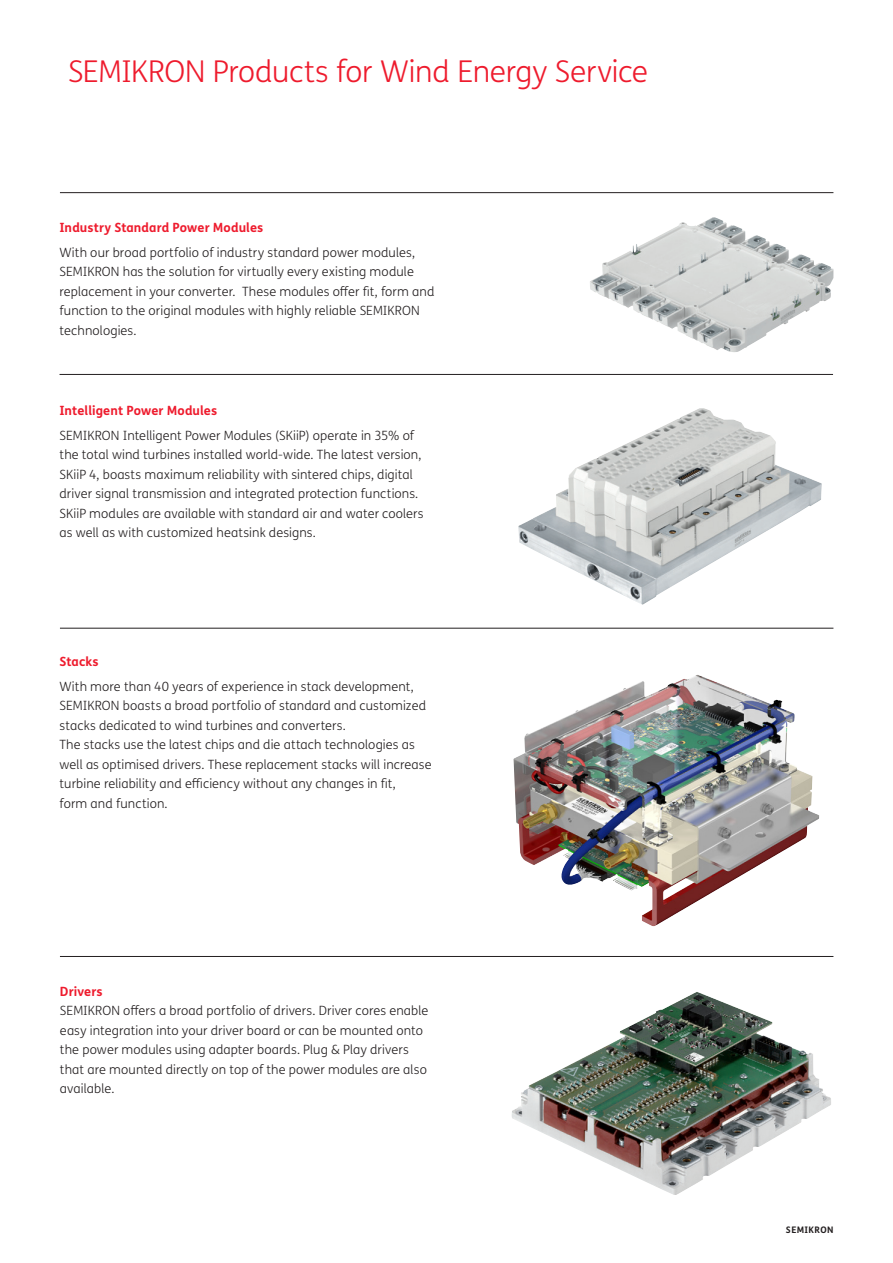
<style>
.page{position:relative;width:893px;height:1263px;background:#fff}
.page>*{position:absolute;margin:0;border:0;box-sizing:border-box;transform-origin:0 0}
.t1{font:300 30px "FS Me Pro";letter-spacing:-.01em;color:#ee1b2d}
.t2{font:300 12.75px/19.5px "FS Me Pro";letter-spacing:.01em;color:#231f20}
.t3{font:700 12.75px "FS Me Pro";letter-spacing:.005em;color:#ee1b2d}
.t4{font:700 9px "FS Me Pro";letter-spacing:.035em;color:#231f20}
</style>
<div class="page">
<hr style="left:60px;top:192px;width:773px;height:1px;background:#231f20">
<hr style="left:60px;top:374px;width:773px;height:1px;background:#231f20">
<hr style="left:60px;top:628px;width:773px;height:1px;background:#231f20">
<hr style="left:60px;top:956px;width:773px;height:1px;background:#231f20">
<img style="left:590px;top:217px;width:133px;height:133px">
<img style="left:518px;top:408px;width:304px;height:196px">
<img style="left:514px;top:675px;width:306px;height:251px">
<img style="left:512px;top:992px;width:319px;height:203px">
<h1 class="t1" style="left:68px;top:51px;width:581px">SEMIKRON Products for Wind Energy Service</h1>
<p class="t3" style="left:60px;top:217px;width:205px">Industry Standard Power Modules</p>
<p class="t2" style="left:60px;top:242px;width:376px">With our broad portfolio of industry standard power modules, SEMIKRON has the solution for virtually every existing module replacement in your converter. These modules offer fit, form and function to the original modules with highly reliable SEMIKRON technologies.</p>
<p class="t3" style="left:60px;top:400px;width:159px">Intelligent Power Modules</p>
<p class="t2" style="left:60px;top:425px;width:366px">SEMIKRON Intelligent Power Modules (SKiiP) operate in 35% of the total wind turbines installed world-wide. The latest version, SKiiP 4, boasts maximum reliability with sintered chips, digital driver signal transmission and integrated protection functions.<br>SKiiP modules are available with standard air and water coolers as well as with customized heatsink designs.</p>
<p class="t3" style="left:60px;top:651px;width:41px">Stacks</p>
<p class="t2" style="left:60px;top:676px;width:374px">With more than 40 years of experience in stack development, SEMIKRON boasts a broad portfolio of standard and customized stacks dedicated to wind turbines and converters.<br>The stacks use the latest chips and die attach technologies as well as optimised drivers. These replacement stacks will increase turbine reliability and efficiency without any changes in fit,<br>form and function.</p>
<p class="t3" style="left:60px;top:981px;width:44px">Drivers</p>
<p class="t2" style="left:60px;top:1000px;width:370px">SEMIKRON offers a broad portfolio of drivers. Driver cores enable easy integration into your driver board or can be mounted onto the power modules using adapter boards. Plug &amp; Play drivers that are mounted directly on top of the power modules are also available.</p>
<p class="t4" style="left:786px;top:1223px;width:49px">SEMIKRON</p>
</div>
